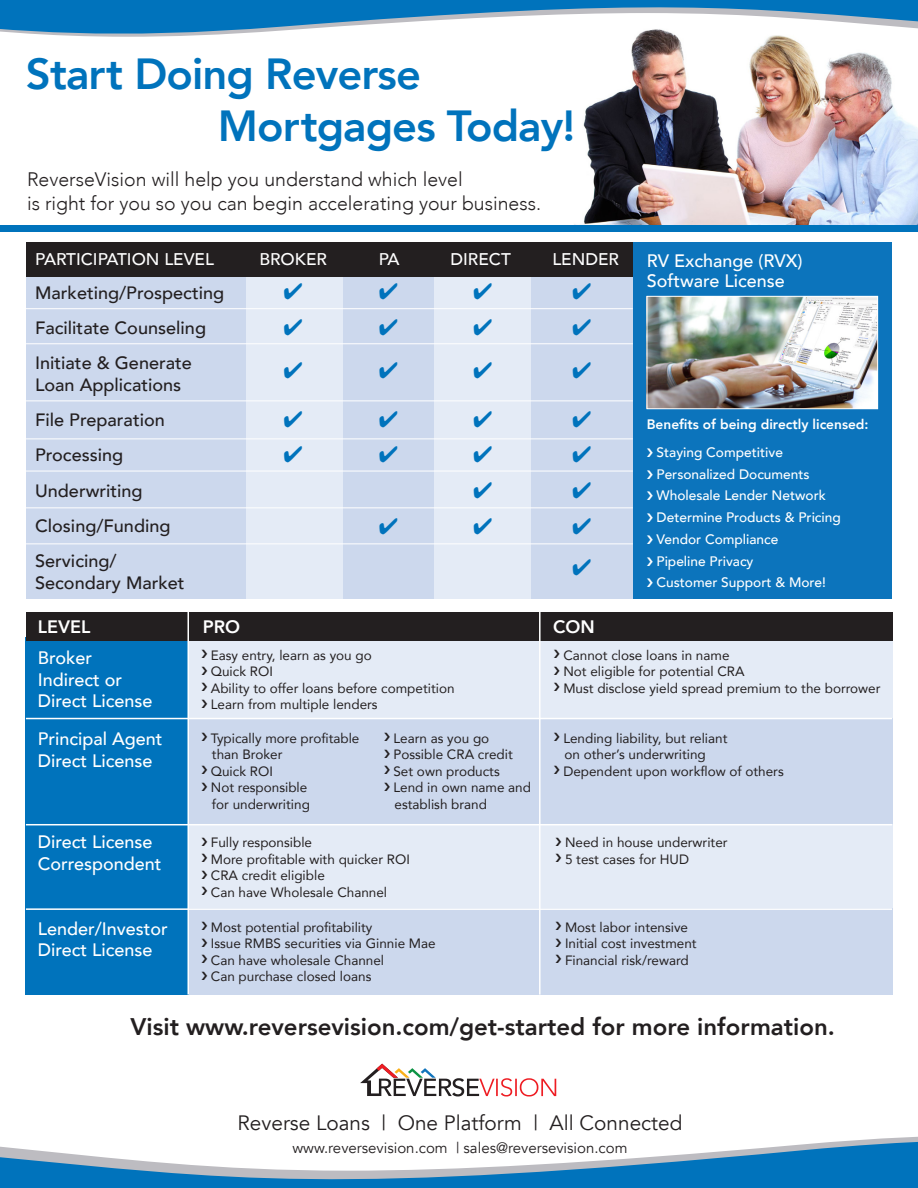
<style>
.page{position:relative;width:918px;height:1188px;background:#fff}
.page>*{position:absolute;margin:0;border:0;box-sizing:border-box;transform-origin:0 0}
.t1{font:800 43.5px "Avenir";letter-spacing:-.02em;color:#0073bc}
.t2{font:800 24px "Avenir";color:#231f20}
.t3{font:20.7px "Avenir";color:#231f20}
.t4{font:300 19.5px "Avenir";color:#231f20}
.t5{font:500 18px "Avenir";color:#fff}
.t6{font:800 18px "Avenir";color:#fff}
.t7{font:500 17.85px "Avenir";color:#231f20}
.t8{font:500 16.95px "Avenir";color:#fff}
.t9{font:15px "Avenir";color:#231f20}
.t10{font:500 13.65px "Avenir";color:#fff}
.t11{font:800 13.65px "Avenir";color:#fff}
.t12{font:13.5px/16.5px "Avenir";color:#231f20}
</style>
<div class="page">
<div style="left:633px;top:242px;width:259px;height:357px;background:#0c74bc"></div>
<img style="left:568px;top:37px;width:350px;height:189px">
<svg style="left:0;top:1136px;width:918px;height:52px"></svg>
<svg style="left:360px;top:1064px;width:196px;height:33px"></svg>
<svg style="left:0;top:0;width:918px;height:37px"></svg>
<div style="left:0;top:226px;width:918px;height:6px;background:#0073bc"></div>
<div style="left:189px;top:638px;width:703px;height:81px;background:#e4ebf6"></div>
<div style="left:26px;top:638px;width:163px;height:357px;background:#0073bc"></div>
<div style="left:26px;top:612px;width:866px;height:29px;background:#231f20"></div>
<div style="left:189px;top:815px;width:703px;height:95px;background:#e4ebf6"></div>
<div style="left:189px;top:719px;width:703px;height:105px;background:#ccd8ed"></div>
<div style="left:189px;top:908px;width:703px;height:87px;background:#ccd8ed"></div>
<hr style="left:26px;top:718px;width:866px;height:1px;background:#fff">
<hr style="left:26px;top:824px;width:866px;height:1px;background:#fff">
<hr style="left:26px;top:908px;width:866px;height:2px;background:#fff">
<hr style="left:188px;top:612px;width:1px;height:383px;background:#fff">
<hr style="left:539px;top:612px;width:2px;height:383px;background:#fff">
<div style="left:26px;top:242px;width:607px;height:357px;background:#ccd8ed"></div>
<div style="left:246px;top:242px;width:97px;height:357px;background:#e4ebf6"></div>
<div style="left:434px;top:242px;width:97px;height:357px;background:#e4ebf6"></div>
<div style="left:26px;top:242px;width:607px;height:34px;background:#231f20"></div>
<hr style="left:26px;top:308px;width:607px;height:1px;background:#fff">
<hr style="left:26px;top:343px;width:607px;height:1px;background:#fff">
<hr style="left:26px;top:400px;width:607px;height:1px;background:#fff">
<hr style="left:26px;top:438px;width:607px;height:1px;background:#fff">
<hr style="left:26px;top:471px;width:607px;height:1px;background:#fff">
<hr style="left:26px;top:507px;width:607px;height:1px;background:#fff">
<hr style="left:26px;top:543px;width:607px;height:1px;background:#fff">
<img style="left:649px;top:298px;width:227px;height:109px">
<div style="left:647px;top:296px;width:231px;height:113px;border:1px solid #fff"></div>
<p class="t1" style="left:26px;top:40px;width:397px">Start Doing Reverse</p>
<p class="t1" style="left:218px;top:92px;width:359px">Mortgages Today!</p>
<p class="t4" style="left:27px;top:167px;width:437px">ReverseVision will help you understand which level</p>
<p class="t4" style="left:27px;top:191px;width:516px">is right for you so you can begin accelerating your business.</p>
<p class="t8" style="left:35px;top:245px;width:180px">PARTICIPATION LEVEL</p>
<p class="t7" style="left:35px;top:277px;width:191px">Marketing/Prospecting</p>
<p class="t7" style="left:35px;top:312px;width:172px">Facilitate Counseling</p>
<p class="t7" style="left:35px;top:347px;width:158px">Initiate &amp; Generate</p>
<p class="t7" style="left:35px;top:370px;width:148px">Loan Applications</p>
<p class="t7" style="left:35px;top:405px;width:131px">File Preparation</p>
<p class="t7" style="left:35px;top:440px;width:90px">Processing</p>
<p class="t7" style="left:35px;top:475px;width:109px">Underwriting</p>
<p class="t7" style="left:35px;top:510px;width:137px">Closing/Funding</p>
<p class="t7" style="left:35px;top:545px;width:83px">Servicing/</p>
<p class="t7" style="left:35px;top:568px;width:151px">Secondary Market</p>
<p class="t8" style="left:259px;top:245px;width:69px">BROKER</p>
<p class="t8" style="left:379px;top:245px;width:22px">PA</p>
<p class="t8" style="left:451px;top:245px;width:62px">DIRECT</p>
<p class="t8" style="left:552px;top:245px;width:68px">LENDER</p>
<p class="t5" style="left:647px;top:245px;width:157px">RV Exchange (RVX)</p>
<p class="t5" style="left:647px;top:265px;width:139px">Software License</p>
<p class="t11" style="left:647px;top:414px;width:223px">Benefits of being directly licensed:</p>
<p class="t10" style="left:657px;top:440px;width:128px">Staying Competitive</p>
<p class="t10" style="left:657px;top:462px;width:155px">Personalized Documents</p>
<p class="t10" style="left:657px;top:484px;width:171px">Wholesale Lender Network</p>
<p class="t10" style="left:657px;top:506px;width:186px">Determine Products &amp; Pricing</p>
<p class="t10" style="left:657px;top:527px;width:123px">Vendor Compliance</p>
<p class="t10" style="left:657px;top:549px;width:98px">Pipeline Privacy</p>
<p class="t10" style="left:657px;top:571px;width:171px">Customer Support &amp; More!</p>
<p class="t6" style="left:38px;top:613px;width:54px">LEVEL</p>
<p class="t6" style="left:203px;top:613px;width:39px">PRO</p>
<p class="t6" style="left:553px;top:613px;width:43px">CON</p>
<p class="t5" style="left:38px;top:642px;width:56px">Broker</p>
<p class="t5" style="left:38px;top:664px;width:86px">Indirect or</p>
<p class="t5" style="left:38px;top:686px;width:116px">Direct License</p>
<p class="t5" style="left:38px;top:724px;width:126px">Principal Agent</p>
<p class="t5" style="left:38px;top:745px;width:116px">Direct License</p>
<p class="t12" style="left:211px;top:646px;width:162px">Easy entry, learn as you go</p>
<p class="t12" style="left:211px;top:663px;width:64px">Quick ROI</p>
<p class="t12" style="left:211px;top:679px;width:245px">Ability to offer loans before competition</p>
<p class="t12" style="left:211px;top:696px;width:168px">Learn from multiple lenders</p>
<p class="t12" style="left:563px;top:646px;width:168px">Cannot close loans in name</p>
<p class="t12" style="left:563px;top:663px;width:183px">Not eligible for potential CRA</p>
<p class="t12" style="left:563px;top:679px;width:319px">Must disclose yield spread premium to the borrower</p>
<p class="t12" style="left:211px;top:729px;width:150px">Typically more profitable than Broker</p>
<p class="t12" style="left:211px;top:762px;width:64px">Quick ROI</p>
<p class="t12" style="left:211px;top:779px;width:98px">Not responsible</p>
<p class="t12" style="left:212px;top:795px;width:100px">for underwriting</p>
<p class="t12" style="left:563px;top:729px;width:166px">Lending liability, but reliant</p>
<p class="t12" style="left:564px;top:746px;width:143px">on other’s underwriting</p>
<p class="t12" style="left:563px;top:762px;width:222px">Dependent upon workflow of others</p>
<p class="t12" style="left:393px;top:729px;width:97px">Learn as you go</p>
<p class="t12" style="left:393px;top:746px;width:121px">Possible CRA credit</p>
<p class="t12" style="left:393px;top:762px;width:108px">Set own products</p>
<p class="t12" style="left:393px;top:779px;width:139px">Lend in own name and</p>
<p class="t12" style="left:395px;top:795px;width:94px">establish brand</p>
<p class="t5" style="left:38px;top:827px;width:116px">Direct License</p>
<p class="t5" style="left:38px;top:848px;width:125px">Correspondent</p>
<p class="t5" style="left:38px;top:913px;width:132px">Lender/Investor</p>
<p class="t5" style="left:38px;top:935px;width:116px">Direct License</p>
<p class="t12" style="left:211px;top:834px;width:103px">Fully responsible</p>
<p class="t12" style="left:211px;top:850px;width:201px">More profitable with quicker ROI</p>
<p class="t12" style="left:211px;top:867px;width:116px">CRA credit eligible</p>
<p class="t12" style="left:211px;top:883px;width:178px">Can have Wholesale Channel</p>
<p class="t12" style="left:211px;top:918px;width:163px">Most potential profitability</p>
<p class="t12" style="left:211px;top:935px;width:226px">Issue RMBS securities via Ginnie Mae</p>
<p class="t12" style="left:211px;top:951px;width:175px">Can have wholesale Channel</p>
<p class="t12" style="left:211px;top:968px;width:162px">Can purchase closed loans</p>
<p class="t12" style="left:565px;top:834px;width:164px">Need in house underwriter</p>
<p class="t12" style="left:565px;top:850px;width:126px">5 test cases for HUD</p>
<p class="t12" style="left:565px;top:918px;width:125px">Most labor intensive</p>
<p class="t12" style="left:565px;top:935px;width:133px">Initial cost investment</p>
<p class="t12" style="left:565px;top:951px;width:125px">Financial risk/reward</p>
<p class="t2" style="left:130px;top:1008px;width:706px">Visit www.reversevision.com/get-started for more information.</p>
<p class="t3" style="left:238px;top:1111px;width:446px">Reverse Loans | One Platform | All Connected</p>
<p class="t9" style="left:292px;top:1139px;width:337px">www.reversevision.com | sales@reversevision.com</p>
</div>
